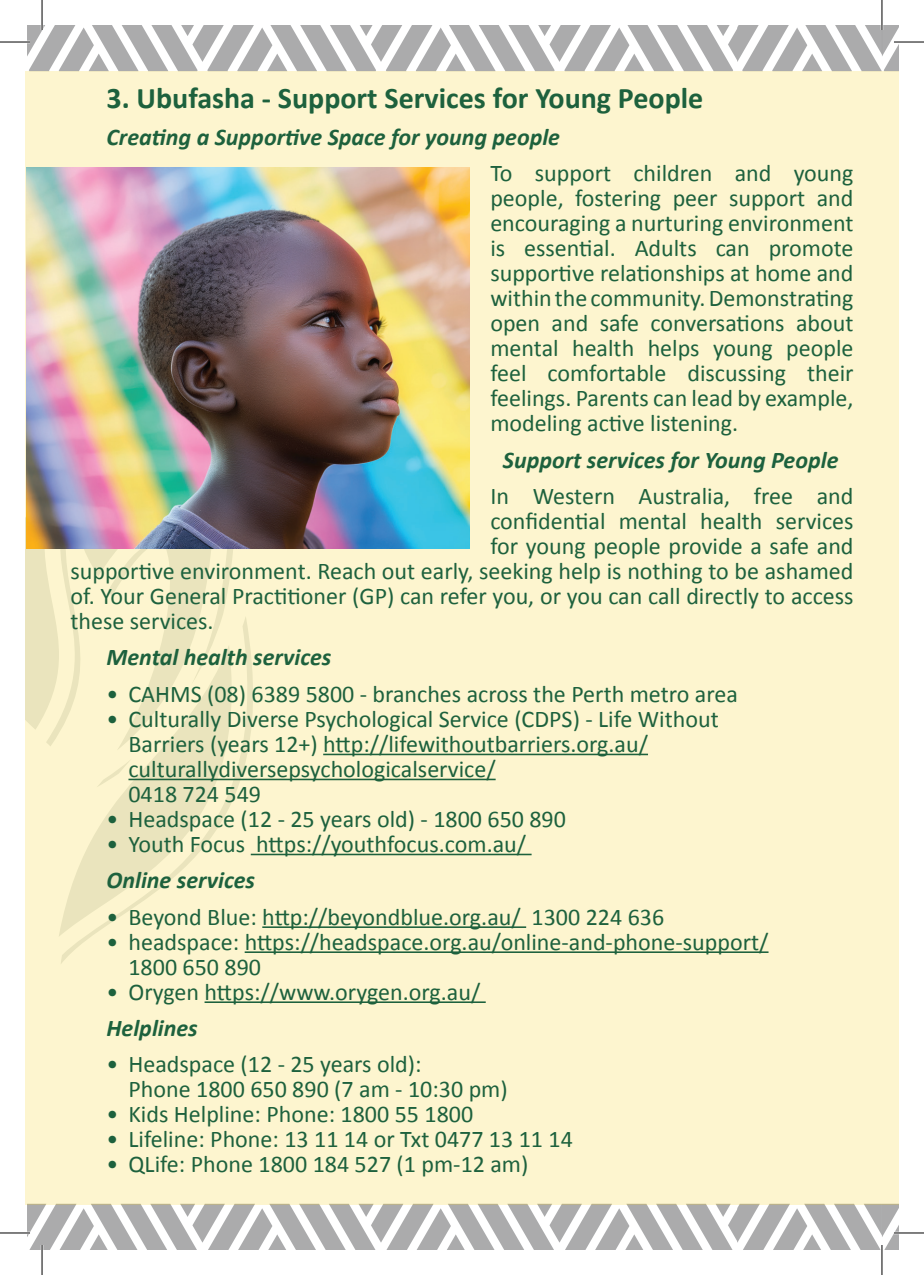
<style>
.page{position:relative;width:924px;height:1275px;background:#fff}
.page>*{position:absolute;margin:0;border:0;box-sizing:border-box;transform-origin:0 0}
.t1{font:700 30px "Calibri";color:#1d613d}
.t2{font:24px/25px "Calibri";color:#1d613d}
.t3{font:italic 700 24px "Calibri";color:#1d613d}
</style>
<div class="page">
<svg style="left:27px;top:25px;width:871px;height:46px"></svg>
<svg style="left:27px;top:1204px;width:871px;height:46px"></svg>
<div style="left:25px;top:71px;width:873px;height:1133px;background:#fdf5cf"></div>
<hr style="left:323px;top:753px;width:324px;height:2px;background:#1d613d">
<hr style="left:128px;top:778px;width:367px;height:2px;background:#1d613d">
<hr style="left:251px;top:853px;width:280px;height:2px;background:#1d613d">
<hr style="left:262px;top:926px;width:264px;height:2px;background:#1d613d">
<hr style="left:244px;top:951px;width:524px;height:2px;background:#1d613d">
<hr style="left:204px;top:1001px;width:281px;height:2px;background:#1d613d">
<img style="left:27px;top:167px;width:442px;height:381px">
<hr style="left:0;top:41px;width:30px;height:2px;background:#fff">
<hr style="left:893px;top:41px;width:30px;height:2px;background:#fff">
<hr style="left:0;top:1231px;width:30px;height:3px;background:#fff">
<hr style="left:893px;top:1231px;width:30px;height:3px;background:#fff">
<hr style="left:41px;top:0;width:2px;height:30px;background:#fff">
<hr style="left:41px;top:1245px;width:2px;height:30px;background:#fff">
<hr style="left:880px;top:0;width:2px;height:30px;background:#fff">
<hr style="left:880px;top:1245px;width:2px;height:30px;background:#fff">
<hr style="left:0;top:42px;width:30px;height:1px;background:#000">
<hr style="left:893px;top:42px;width:30px;height:1px;background:#000">
<hr style="left:0;top:1232px;width:30px;height:1px;background:#000">
<hr style="left:893px;top:1232px;width:30px;height:1px;background:#000">
<hr style="left:42px;top:0;width:1px;height:30px;background:#000">
<hr style="left:42px;top:1245px;width:1px;height:30px;background:#000">
<hr style="left:881px;top:0;width:1px;height:30px;background:#000">
<hr style="left:881px;top:1245px;width:1px;height:30px;background:#000">
<p class="t1" style="left:106px;top:79px;width:598px">3. Ubufasha - Support Services for Young People</p>
<p class="t3" style="left:106px;top:122px;width:455px">Creating a Supportive Space for young people</p>
<p class="t2" style="left:490px;top:161px;width:364px;text-align:justify">To support children and young people, fostering peer support and encouraging a nurturing environment is essential. Adults can promote supportive relationships at home and within the community. Demonstrating open and safe conversations about mental health helps young people feel comfortable discussing their feelings. Parents can lead by example, modeling active listening.</p>
<p class="t3" style="left:502px;top:444px;width:337px">Support services for Young People</p>
<p class="t2" style="left:490px;top:483px;width:364px">In Western Australia, free and</p>
<p class="t2" style="left:490px;top:508px;width:364px">confidential mental health services</p>
<p class="t2" style="left:490px;top:533px;width:364px">for young people provide a safe and</p>
<p class="t2" style="left:70px;top:559px;width:784px">supportive environment. Reach out early, seeking help is nothing to be ashamed</p>
<p class="t2" style="left:70px;top:584px;width:784px">of. Your General Practitioner (GP) can refer you, or you can call directly to access</p>
<p class="t2" style="left:70px;top:609px;width:145px">these services.</p>
<p class="t3" style="left:106px;top:642px;width:226px">Mental health services</p>
<p class="t2" style="left:106px;top:681px;width:632px">• CAHMS (08) 6389 5800 - branches across the Perth metro area</p>
<p class="t2" style="left:128px;top:706px;width:591px;text-indent:-22px">• Culturally Diverse Psychological Service (CDPS) - Life Without Barriers (years 12+) http://lifewithoutbarriers.org.au/ culturallydiversepsychologicalservice/<br>0418 724 549</p>
<p class="t2" style="left:106px;top:806px;width:461px">• Headspace (12 - 25 years old) - 1800 650 890</p>
<p class="t2" style="left:106px;top:831px;width:421px">• Youth Focus https://youthfocus.com.au/</p>
<p class="t3" style="left:106px;top:865px;width:150px">Online services</p>
<p class="t2" style="left:106px;top:904px;width:559px">• Beyond Blue: http://beyondblue.org.au/ 1300 224 636</p>
<p class="t2" style="left:128px;top:929px;width:641px;text-indent:-22px">• headspace: https://headspace.org.au/online-and-phone-support/<br>1800 650 890</p>
<p class="t2" style="left:106px;top:979px;width:375px">• Orygen https://www.orygen.org.au/</p>
<p class="t3" style="left:106px;top:1012px;width:93px">Helplines</p>
<p class="t2" style="left:128px;top:1052px;width:380px;text-indent:-22px">• Headspace (12 - 25 years old):<br>Phone 1800 650 890 (7 am - 10:30 pm)</p>
<p class="t2" style="left:106px;top:1102px;width:368px">• Kids Helpline: Phone: 1800 55 1800</p>
<p class="t2" style="left:106px;top:1127px;width:467px">• Lifeline: Phone: 13 11 14 or Txt 0477 13 11 14</p>
<p class="t2" style="left:106px;top:1152px;width:423px">• QLife: Phone 1800 184 527 (1 pm-12 am)</p>
</div>
